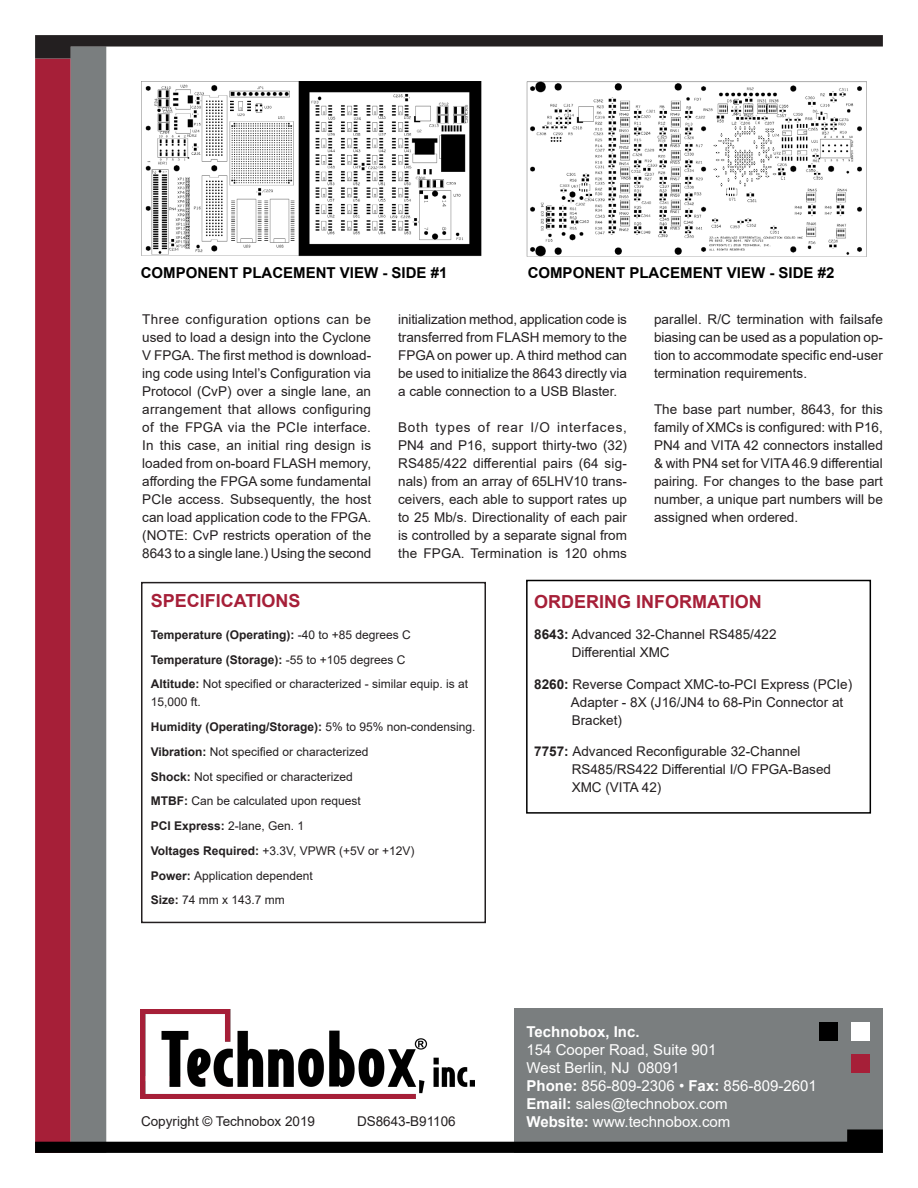
<style>
.page{position:relative;width:918px;height:1188px;background:#fff}
.page>*{position:absolute;margin:0;border:0;box-sizing:border-box;transform-origin:0 0}
.Body{font:700 18px "Arial";color:#a61f38}
.t1{font:15px/18px "Arial";color:#fff}
.Body-2{font:700 15px "Arial";color:#000}
.t2{font:700 15px "Arial";color:#fff}
.Datasheet_Body{font:13.5px/18px "Arial";color:#231f20;text-align:justify}
.HTML_Body{font:12px/18px "Arial";color:#231f20}
.HTML_Body-2{font:700 12px "Arial";color:#231f20}
.Datasheet_Body-2{font:12px "Arial";color:#231f20}
.s1{font-weight:400}
.s2{font-weight:700}
</style>
<div class="page">
<div style="left:35px;top:59px;width:36px;height:1094px;background:#a61f38"></div>
<div style="left:71px;top:46px;width:35px;height:1107px;background:#7a7e7f"></div>
<div style="left:514px;top:1009px;width:369px;height:144px;background:#7a7e7f"></div>
<div style="left:851px;top:1022px;width:18px;height:18px;background:#fff"></div>
<div style="left:851px;top:1054px;width:18px;height:18px;background:#a61f38"></div>
<div style="left:819px;top:1022px;width:19px;height:18px;background:#000"></div>
<svg style="left:35px;top:1129px;width:848px;height:24px"></svg>
<img style="left:141px;top:1009px;width:333px;height:89px">
<svg style="left:35px;top:35px;width:848px;height:24px"></svg>
<img style="left:526px;top:81px;width:341px;height:175px">
<img style="left:141px;top:81px;width:341px;height:175px">
<div style="left:526px;top:580px;width:345px;height:234px;border:2px solid #000"></div>
<div style="left:141px;top:582px;width:345px;height:341px;border:2px solid #231f20"></div>
<p class="Body-2" style="left:528px;top:262px;width:308px">COMPONENT PLACEMENT VIEW - SIDE #2</p>
<p class="Body-2" style="left:141px;top:262px;width:308px">COMPONENT PLACEMENT VIEW - SIDE #1</p>
<p class="Datasheet_Body" style="left:142px;top:310px;width:230px">Three configuration options can be used to load a design into the Cyclone V FPGA. The first method is download&shy;ing code using Intel’s Configuration via Protocol (CvP) over a single lane, an arrangement that allows configuring of the FPGA via the PCIe interface.<br>In this case, an initial ring design is loaded from on-board FLASH memory, affording the FPGA some fundamental PCIe access. Subsequently, the host can load application code to the FPGA. (NOTE: CvP restricts operation of the 8643 to a single lane.) Using the second</p>
<p class="Datasheet_Body" style="left:398px;top:310px;width:230px">initialization method, application code is transferred from FLASH memory to the FPGA on power up. A third method can be used to initialize the 8643 directly via a cable connection to a USB Blaster.</p>
<p class="Datasheet_Body" style="left:654px;top:310px;width:230px">parallel. R/C termination with failsafe biasing can be used as a population op&shy;tion to accommodate specific end-user termination requirements.</p>
<p class="Datasheet_Body" style="left:654px;top:400px;width:230px">The base part number, 8643, for this family of XMCs is configured: with P16, PN4 and VITA 42 connectors installed &amp; with PN4 set for VITA 46.9 differential pairing. For changes to the base part number, a unique part numbers will be assigned when ordered.</p>
<p class="Datasheet_Body" style="left:398px;top:418px;width:230px">Both types of rear I/O interfaces, PN4 and P16, support thirty-two (32)<br>RS485/422 differential pairs (64 sig&shy;nals) from an array of 65LHV10 trans&shy;ceivers, each able to support rates up to 25 Mb/s. Directionality of each pair is controlled by a separate signal from the FPGA. Termination is 120 ohms</p>
<p class="Body" style="left:151px;top:588px;width:151px">SPECIFICATIONS</p>
<p class="HTML_Body-2" style="left:151px;top:626px;width:262px">Temperature (Operating): <span class="s1">-40 to +85 degrees C</span></p>
<p class="HTML_Body-2" style="left:151px;top:651px;width:256px">Temperature (Storage): <span class="s1">-55 to +105 degrees C</span></p>
<p class="HTML_Body" style="left:151px;top:675px;width:319px"><span class="s2">Altitude:</span> Not specified or characterized - similar equip. is at<br>15,000 ft.</p>
<p class="HTML_Body-2" style="left:151px;top:719px;width:326px">Humidity (Operating/Storage): <span class="s1">5% to 95% non-condensing.</span></p>
<p class="HTML_Body" style="left:151px;top:743px;width:219px"><span class="s2">Vibration:</span> Not specified or characterized</p>
<p class="HTML_Body" style="left:151px;top:767px;width:204px"><span class="s2">Shock:</span> Not specified or characterized</p>
<p class="HTML_Body" style="left:151px;top:792px;width:212px"><span class="s2">MTBF:</span> Can be calculated upon request</p>
<p class="Datasheet_Body-2" style="left:151px;top:818px;width:155px"><span class="s2">PCI Express:</span> 2-lane, Gen. 1</p>
<p class="Datasheet_Body-2" style="left:151px;top:842px;width:265px"><span class="s2">Voltages Required:</span> +3.3V, VPWR (+5V or +12V)</p>
<p class="Datasheet_Body-2" style="left:151px;top:867px;width:164px"><span class="s2">Power:</span> Application dependent</p>
<p class="Datasheet_Body-2" style="left:151px;top:892px;width:136px"><span class="s2">Size:</span> 74 mm x 143.7 mm</p>
<p class="Datasheet_Body" style="left:141px;top:1112px;width:176px">Copyright © Technobox 2019</p>
<p class="Datasheet_Body" style="left:357px;top:1112px;width:100px">DS8643-B91106</p>
<p class="Body" style="left:534px;top:589px;width:229px">ORDERING INFORMATION</p>
<p class="Datasheet_Body" style="left:572px;top:626px;width:206px;text-indent:-38px"><span class="s2">8643:</span> Advanced 32-Channel RS485/422<br>Differential XMC</p>
<p class="Datasheet_Body" style="left:571px;top:675px;width:283px;text-align:left;text-indent:-37px"><span class="s2">8260:</span> Reverse Compact XMC-to-PCI Express (PCIe)<br>Adapter - 8X (J16/JN4 to 68-Pin Connector at<br>Bracket)</p>
<p class="Datasheet_Body" style="left:572px;top:743px;width:261px;text-align:left;text-indent:-38px"><span class="s2">7757:</span> Advanced Reconfigurable 32-Channel<br>RS485/RS422 Differential I/O FPGA-Based<br>XMC (VITA 42)</p>
<p class="t2" style="left:526px;top:1021px;width:115px">Technobox, Inc.</p>
<p class="t1" style="left:526px;top:1041px;width:192px">154 Cooper Road, Suite 901</p>
<p class="t1" style="left:526px;top:1059px;width:155px">West Berlin, NJ 08091</p>
<p class="t1" style="left:526px;top:1077px;width:292px"><span class="s2">Phone:</span> 856-809-2306 • <span class="s2">Fax:</span> 856-809-2601<br><span class="s2">Email:</span> sales@technobox.com</p>
<p class="t1" style="left:526px;top:1113px;width:205px"><span class="s2">Website:</span> www.technobox.com</p>
</div>
